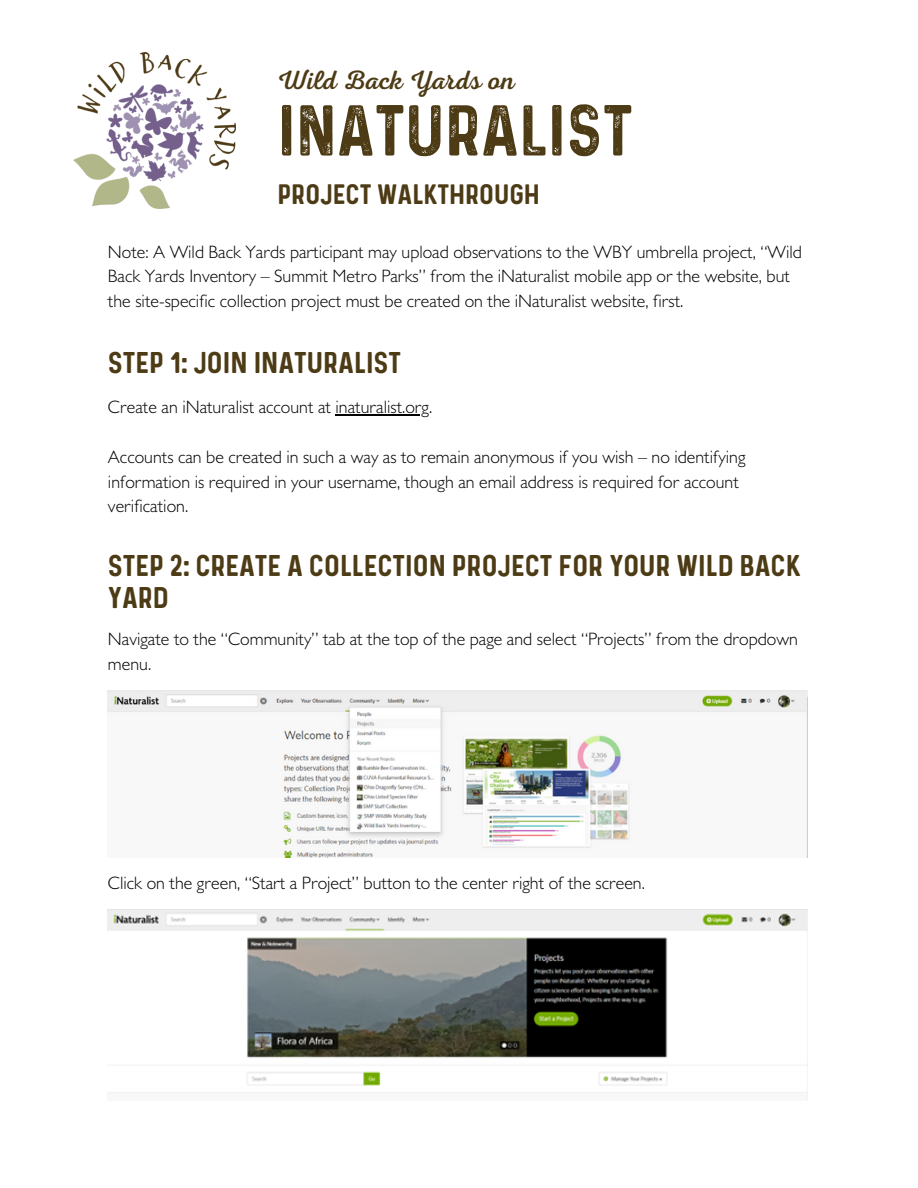
<style>
.page{position:relative;width:918px;height:1188px;background:#fff}
.page>*{position:absolute;margin:0;border:0;box-sizing:border-box;transform-origin:0 0}
.t1{font:57.45px "Prequel rough";color:#4d3b15}
.t2{font:26.7px "Nexa Script";color:#4d3b15}
.t3{font:24px/32.7px "Prequel";color:#4d3b15}
.t4{font:22.5px "Prequel";color:#4d3b15}
.t5{font:300 18px/24.8px "Gill Sans MT Std";color:#000}
</style>
<div class="page">
<img style="left:74px;top:52px;width:162px;height:157px">
<img style="left:108px;top:691px;width:700px;height:166px">
<img style="left:108px;top:910px;width:700px;height:191px">
<hr style="left:336px;top:414px;width:93px;height:2px;background:#000">
<h2 class="t2" style="left:277px;top:65px;width:239px">Wild Back Yards on</h2>
<h3 class="t1" style="left:277px;top:98px;width:357px">INATURALIST</h3>
<p class="t4" style="left:277px;top:181px;width:264px">PROJECT WALKTHROUGH</p>
<h3 class="t5" style="left:108px;top:242px;width:695px">Note: A Wild Back Yards participant may upload observations to the WBY umbrella project, “Wild<br>Back Yards Inventory – Summit Metro Parks” from the iNaturalist mobile app or the website, but the site-specific collection project must be created on the iNaturalist website, first.</h3>
<p class="t3" style="left:108px;top:347px;width:295px">STEP 1: JOIN INATURALIST</p>
<p class="t5" style="left:108px;top:398px;width:326px">Create an iNaturalist account at inaturalist.org.</p>
<h3 class="t5" style="left:108px;top:447px;width:639px">Accounts can be created in such a way as to remain anonymous if you wish – no identifying</h3>
<p class="t5" style="left:108px;top:472px;width:632px">information is required in your username, though an email address is required for account verification.</p>
<p class="t3" style="left:108px;top:550px;width:694px">STEP 2: CREATE A COLLECTION PROJECT FOR YOUR WILD BACK<br>YARD</p>
<p class="t5" style="left:108px;top:630px;width:691px">Navigate to the “Community” tab at the top of the page and select “Projects” from the dropdown menu.</p>
<p class="t5" style="left:108px;top:873px;width:538px">Click on the green, “Start a Project” button to the center right of the screen.</p>
</div>
